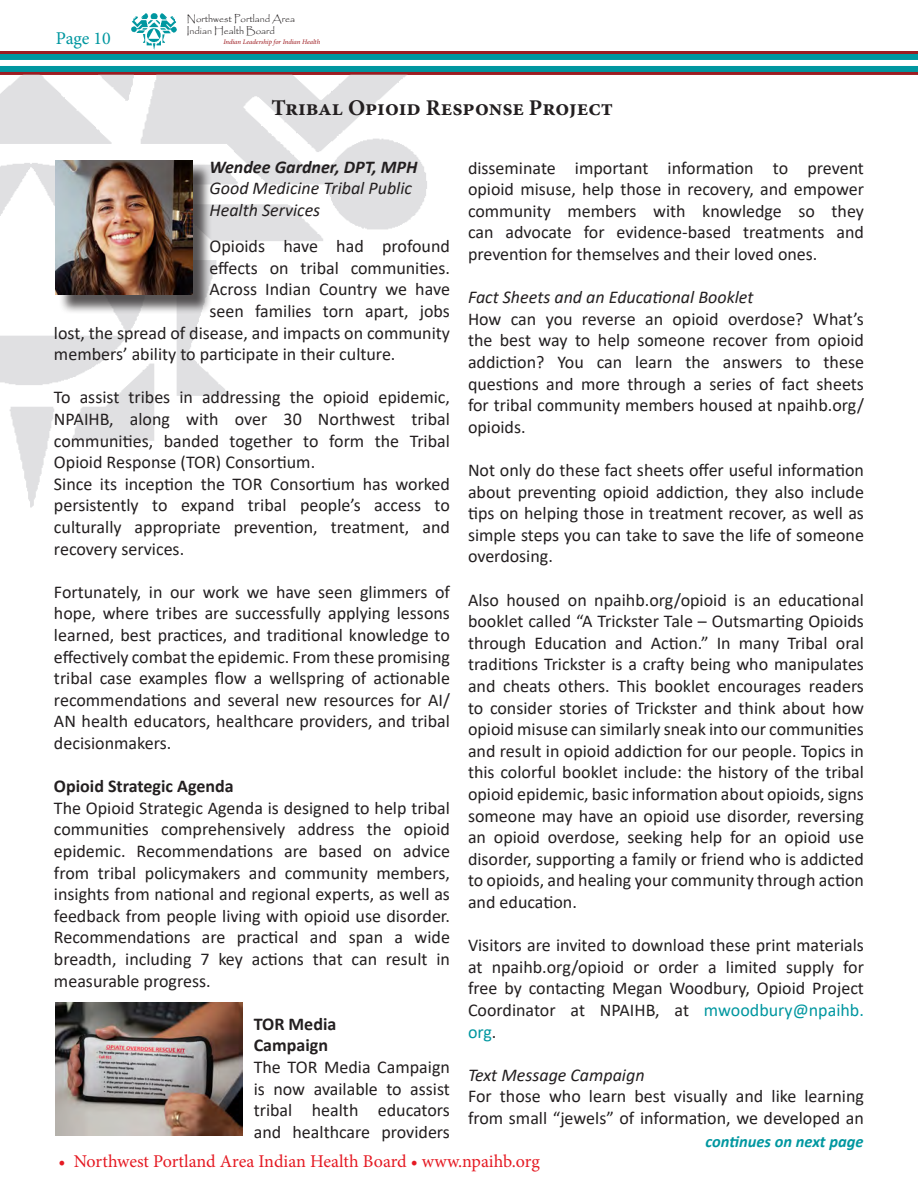
<style>
.page{position:relative;width:918px;height:1188px;background:#fff}
.page>*{position:absolute;margin:0;border:0;box-sizing:border-box;transform-origin:0 0}
.t1{font:700 22.5px "Minion Pro";color:#231f20}
.t2{font:18px/21.6px "Calibri";color:#231f20;text-align:justify}
.t3{font:italic 18px/21.6px "Calibri";color:#231f20}
.t4{font:18px "Minion Pro";letter-spacing:-.005em;color:#e51a23}
.t5{font:700 18px/21.6px "Calibri";color:#231f20}
.t6{font:italic 700 18px "Calibri";color:#231f20}
.t7{font:18px "Minion Pro";letter-spacing:-.005em;color:#0097a0}
.t8{font:italic 700 16.5px "Calibri";color:#0097a0}
.t9{font:9.75px/11.7px "Papyrus";color:#231f20}
.t10{font:italic 6.9px "Minion Pro";letter-spacing:-.01em;color:#9d1c21}
.s1{color:#0097a0}
</style>
<div class="page">
<div style="left:0;top:53px;width:918px;height:19px;background:#0097a0"></div>
<hr style="left:0;top:72px;width:918px;height:3px;background:#9d1c21">
<hr style="left:0;top:51px;width:918px;height:3px;background:#9d1c21">
<img style="left:131px;top:13px;width:46px;height:37px">
<div style="left:0;top:60px;width:918px;height:6px;background:#fff"></div>
<img style="left:0;top:74px;width:427px;height:434px">
<div style="left:59px;top:163px;width:153px;height:152px;background:#231f20;opacity:.75"></div>
<img style="left:56px;top:160px;width:136px;height:135px">
<img style="left:56px;top:1003px;width:187px;height:133px">
<p class="t7" style="left:56px;top:26px;width:56px">Page 10</p>
<p class="t9" style="left:187px;top:13px;width:110px">Northwest Portland Area<br>Indian Health Board</p>
<p class="t10" style="left:223px;top:37px;width:98px">Indian Leadership for Indian Health</p>
<p class="t1" style="left:271px;top:92px;width:343px">Tribal Opioid Response Project</p>
<p class="t6" style="left:210px;top:154px;width:209px">Wendee Gardner, DPT, MPH</p>
<p class="t3" style="left:210px;top:177px;width:204px">Good Medicine Tribal Public<br>Health Services</p>
<p class="t2" style="left:210px;top:235px;width:242px">Opioids have had profound</p>
<p class="t2" style="left:210px;top:256px;width:242px">effects on tribal communities.</p>
<p class="t2" style="left:210px;top:278px;width:242px">Across Indian Country we have</p>
<p class="t2" style="left:210px;top:300px;width:242px">seen families torn apart, jobs</p>
<p class="t2" style="left:54px;top:321px;width:397px">lost, the spread of disease, and impacts on community</p>
<p class="t2" style="left:54px;top:343px;width:343px">members’ ability to participate in their culture.</p>
<p class="t2" style="left:54px;top:386px;width:398px;text-align:left">To assist tribes in addressing the opioid epidemic, NPAIHB, along with over 30 Northwest tribal communities, banded together to form the Tribal Opioid Response (TOR) Consortium.<br>Since its inception the TOR Consortium has worked persistently to expand tribal people’s access to culturally appropriate prevention, treatment, and recovery services.</p>
<p class="t2" style="left:54px;top:580px;width:398px">Fortunately, in our work we have seen glimmers of hope, where tribes are successfully applying lessons learned, best practices, and traditional knowledge to effectively combat the epidemic. From these promising tribal case examples flow a wellspring of actionable recommendations and several new resources for AI/ AN health educators, healthcare providers, and tribal decisionmakers.</p>
<p class="t5" style="left:54px;top:775px;width:181px">Opioid Strategic Agenda</p>
<p class="t2" style="left:54px;top:796px;width:398px">The Opioid Strategic Agenda is designed to help tribal communities comprehensively address the opioid epidemic. Recommendations are based on advice from tribal policymakers and community members, insights from national and regional experts, as well as feedback from people living with opioid use disorder.<br>Recommendations are practical and span a wide breadth, including 7 key actions that can result in measurable progress.</p>
<p class="t5" style="left:254px;top:1013px;width:84px">TOR Media<br>Campaign</p>
<p class="t2" style="left:254px;top:1056px;width:198px">The TOR Media Campaign is now available to assist tribal health educators and healthcare providers</p>
<p class="t2" style="left:468px;top:156px;width:398px">disseminate important information to prevent opioid misuse, help those in recovery, and empower community members with knowledge so they can advocate for evidence-based treatments and prevention for themselves and their loved ones.</p>
<p class="t3" style="left:468px;top:286px;width:287px">Fact Sheets and an Educational Booklet</p>
<p class="t2" style="left:468px;top:308px;width:398px">How can you reverse an opioid overdose? What’s the best way to help someone recover from opioid addiction? You can learn the answers to these questions and more through a series of fact sheets for tribal community members housed at npaihb.org/ opioids.</p>
<p class="t2" style="left:468px;top:459px;width:397px">Not only do these fact sheets offer useful information about preventing opioid addiction, they also include tips on helping those in treatment recover, as well as simple steps you can take to save the life of someone overdosing.</p>
<p class="t2" style="left:468px;top:588px;width:398px">Also housed on npaihb.org/opioid is an educational booklet called “A Trickster Tale – Outsmarting Opioids through Education and Action.” In many Tribal oral traditions Trickster is a crafty being who manipulates and cheats others. This booklet encourages readers to consider stories of Trickster and think about how opioid misuse can similarly sneak into our communities and result in opioid addiction for our people. Topics in this colorful booklet include: the history of the tribal opioid epidemic, basic information about opioids, signs someone may have an opioid use disorder, reversing an opioid overdose, seeking help for an opioid use disorder, supporting a family or friend who is addicted to opioids, and healing your community through action and education.</p>
<p class="t2" style="left:468px;top:934px;width:397px">Visitors are invited to download these print materials at npaihb.org/opioid or order a limited supply for free by contacting Megan Woodbury, Opioid Project Coordinator at NPAIHB, at <span class="s1">mwoodbury@npaihb. org</span>.</p>
<p class="t3" style="left:468px;top:1063px;width:178px">Text Message Campaign</p>
<p class="t2" style="left:468px;top:1085px;width:397px">For those who learn best visually and like learning from small “jewels” of information, we developed an</p>
<p class="t8" style="left:706px;top:1130px;width:160px">continues on next page</p>
<p class="t4" style="left:58px;top:1149px;width:483px">• Northwest Portland Area Indian Health Board • www.npaihb.org</p>
</div>
